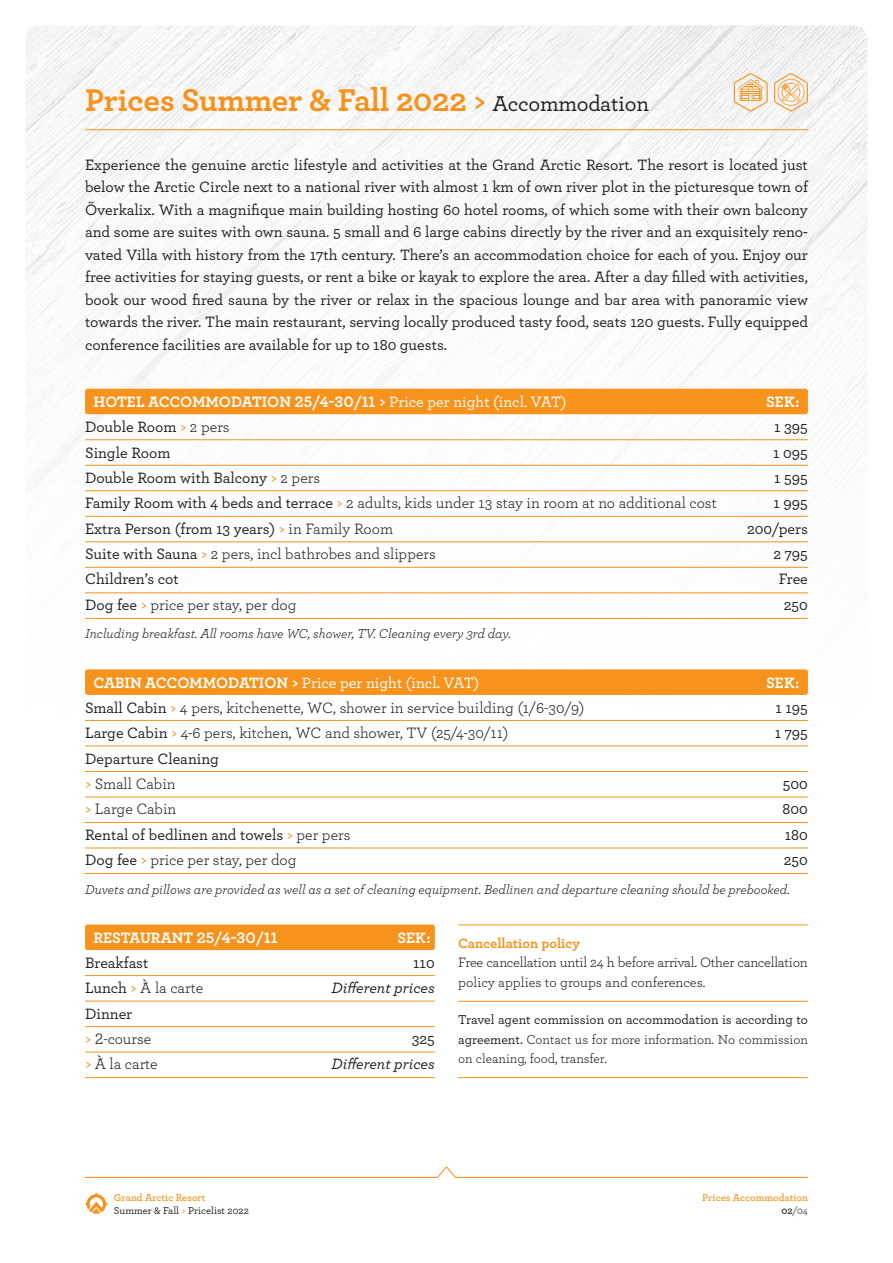
<style>
.page{position:relative;width:893px;height:1263px;background:#fff}
.page>*{position:absolute;margin:0;border:0;box-sizing:border-box;transform-origin:0 0}
.t1{font:700 33px "Archer";letter-spacing:-.01em;color:#f7931d}
.t2{font:500 15.75px/22.5px "Archer";color:#231f20;text-align:justify}
.t3{font:15.75px "Archer";color:#231f20}
.t4{font:700 15.75px "Archer";color:#fff}
.t5{font:500 15.75px "Archer";color:#fff}
.t6{font:italic 500 15.75px "Archer";color:#231f20}
.t7{font:14.25px/19.5px "Archer";letter-spacing:-.015em;color:#231f20}
.t8{font:700 14.25px "Archer";color:#f7931d}
.t9{font:italic 13.5px "Archer";color:#231f20}
.t10{font:13.5px/19.5px "Archer";color:#231f20;text-align:justify}
.t11{font:500 10.5px/12.6px "Archer";color:#231f20}
.t12{font:600 10.5px "Archer";color:#f7931d}
.t13{font:10.5px "Archer";color:#231f20}
.s1{font-size:29.25px}
.s2{font-weight:500;font-size:22.5px;color:#231f20}
.s3{font-weight:500}
.s4{color:#f7931d}
.s5{font-weight:400}
.s6{font-weight:500;color:#f7931d}
.s7{font-weight:700}
.s8{font-weight:600;color:#f7931d}
.s9{font-weight:600}
</style>
<div class="page">
<img style="left:26px;top:26px;width:841px;height:1167px">
<svg style="left:85px;top:1167px;width:723px;height:11px"></svg>
<svg style="left:85px;top:1193px;width:23px;height:21px"></svg>
<hr style="left:85px;top:129px;width:723px;height:1px;background:#f7931d">
<svg style="left:774px;top:73px;width:34px;height:38px"></svg>
<svg style="left:734px;top:73px;width:34px;height:38px"></svg>
<div style="left:85px;top:389px;width:723px;height:25px;background:#f7931d;border-radius:3px"></div>
<div style="left:85px;top:669px;width:723px;height:26px;background:#f7931d;border-radius:3px"></div>
<div style="left:85px;top:924px;width:350px;height:26px;background:#f7931d;border-radius:3px"></div>
<hr style="left:85px;top:439px;width:723px;height:1px;background:#f7931d">
<hr style="left:85px;top:720px;width:723px;height:1px;background:#f7931d">
<hr style="left:85px;top:975px;width:350px;height:1px;background:#f7931d">
<hr style="left:85px;top:465px;width:723px;height:1px;background:#f7931d">
<hr style="left:85px;top:745px;width:723px;height:1px;background:#f7931d">
<hr style="left:85px;top:1001px;width:350px;height:1px;background:#f7931d">
<hr style="left:85px;top:490px;width:723px;height:1px;background:#f7931d">
<hr style="left:85px;top:771px;width:723px;height:1px;background:#f7931d">
<hr style="left:85px;top:1026px;width:350px;height:1px;background:#f7931d">
<hr style="left:85px;top:516px;width:723px;height:1px;background:#f7931d">
<hr style="left:85px;top:796px;width:723px;height:1px;background:#f7931d">
<hr style="left:85px;top:1052px;width:350px;height:1px;background:#f7931d">
<hr style="left:85px;top:541px;width:723px;height:1px;background:#f7931d">
<hr style="left:85px;top:822px;width:723px;height:1px;background:#f7931d">
<hr style="left:85px;top:1077px;width:350px;height:1px;background:#f7931d">
<hr style="left:85px;top:567px;width:723px;height:1px;background:#f7931d">
<hr style="left:85px;top:848px;width:723px;height:1px;background:#f7931d">
<hr style="left:85px;top:592px;width:723px;height:1px;background:#f7931d">
<hr style="left:85px;top:873px;width:723px;height:1px;background:#f7931d">
<hr style="left:85px;top:618px;width:723px;height:1px;background:#f7931d">
<hr style="left:458px;top:924px;width:350px;height:1px;background:#f7931d">
<hr style="left:458px;top:1001px;width:350px;height:1px;background:#f7931d">
<hr style="left:458px;top:1077px;width:350px;height:1px;background:#f7931d">
<p class="t1" style="left:85px;top:74px;width:565px">Prices Summer &amp; Fall 2022 <span class="s1">&gt;</span> <span class="s2">Accommodation</span></p>
<p class="t2" style="left:85px;top:153px;width:724px">Experience the genuine arctic lifestyle and activities at the Grand Arctic Resort. The resort is located just below the Arctic Circle next to a national river with almost 1 km of own river plot in the picturesque town of Överkalix. With a magnifique main building hosting 60 hotel rooms, of which some with their own balcony and some are suites with own sauna. 5 small and 6 large cabins directly by the river and an exquisitely reno&shy;vated Villa with history from the 17th century. There’s an accommodation choice for each of you. Enjoy our free activities for staying guests, or rent a bike or kayak to explore the area. After a day filled with activities, book our wood fired sauna by the river or relax in the spacious lounge and bar area with panoramic view towards the river. The main restaurant, serving locally produced tasty food, seats 120 guests. Fully equipped conference facilities are available for up to 180 guests.</p>
<p class="t4" style="left:94px;top:389px;width:475px">HOTEL ACCOMMODATION 25/4-30/11 &gt; <span class="s3">Price per night (incl. VAT)</span></p>
<p class="t2" style="left:85px;top:415px;width:146px">Double Room <span class="s4">&gt;</span> <span class="s5">2 pers</span></p>
<p class="t2" style="left:85px;top:440px;width:87px">Single Room</p>
<p class="t2" style="left:85px;top:466px;width:237px">Double Room with Balcony <span class="s4">&gt;</span> <span class="s5">2 pers</span></p>
<p class="t3" style="left:85px;top:492px;width:633px"><span class="s3">Family Room with 4 beds and terrace</span> <span class="s6">&gt;</span> 2 adults, kids under 13 stay in room at no additional cost</p>
<p class="t2" style="left:85px;top:516px;width:310px">Extra Person (from 13 years) <span class="s4">&gt;</span> <span class="s5">in Family Room</span></p>
<p class="t3" style="left:85px;top:543px;width:352px"><span class="s3">Suite with Sauna</span> <span class="s6">&gt;</span> 2 pers, incl bathrobes and slippers</p>
<p class="t2" style="left:85px;top:567px;width:95px">Children’s cot</p>
<p class="t3" style="left:85px;top:594px;width:213px"><span class="s3">Dog fee</span> <span class="s6">&gt;</span> price per stay, per dog</p>
<p class="t9" style="left:85px;top:624px;width:427px">Including breakfast. All rooms have WC, shower, TV. Cleaning every 3rd day.</p>
<p class="t5" style="left:94px;top:671px;width:387px"><span class="s7">CABIN ACCOMMODATION &gt;</span> Price per night (incl. VAT)</p>
<p class="t3" style="left:85px;top:697px;width:501px"><span class="s3">Small Cabin</span> <span class="s6">&gt;</span> 4 pers, kitchenette, WC, shower in service building (1/6-30/9)</p>
<p class="t3" style="left:85px;top:722px;width:425px"><span class="s3">Large Cabin</span> <span class="s6">&gt;</span> 4-6 pers, kitchen, WC and shower, TV (25/4-30/11)</p>
<p class="t2" style="left:85px;top:746px;width:135px">Departure Cleaning</p>
<p class="t3" style="left:85px;top:773px;width:92px"><span class="s6">&gt;</span> Small Cabin</p>
<p class="t3" style="left:85px;top:798px;width:93px"><span class="s6">&gt;</span> Large Cabin</p>
<p class="t2" style="left:85px;top:822px;width:267px">Rental of bedlinen and towels <span class="s4">&gt;</span> <span class="s5">per pers</span></p>
<p class="t3" style="left:85px;top:849px;width:213px"><span class="s3">Dog fee</span> <span class="s6">&gt;</span> price per stay, per dog</p>
<p class="t9" style="left:85px;top:879px;width:706px">Duvets and pillows are provided as well as a set of cleaning equipment. Bedlinen and departure cleaning should be prebooked.</p>
<p class="t4" style="left:94px;top:925px;width:186px">RESTAURANT 25/4-30/11</p>
<p class="t2" style="left:85px;top:951px;width:65px">Breakfast</p>
<p class="t3" style="left:85px;top:977px;width:120px"><span class="s3">Lunch</span> <span class="s6">&gt;</span> À la carte</p>
<p class="t2" style="left:85px;top:1001px;width:49px">Dinner</p>
<p class="t3" style="left:85px;top:1028px;width:68px"><span class="s6">&gt;</span> 2-course</p>
<p class="t3" style="left:85px;top:1053px;width:74px"><span class="s6">&gt;</span> À la carte</p>
<p class="t4" style="left:766px;top:389px;width:35px">SEK:</p>
<p class="t2" style="left:774px;top:415px;width:35px">1 395</p>
<p class="t2" style="left:773px;top:440px;width:36px">1 095</p>
<p class="t2" style="left:774px;top:466px;width:35px">1 595</p>
<p class="t2" style="left:773px;top:491px;width:36px">1 995</p>
<p class="t2" style="left:747px;top:516px;width:62px">200/pers</p>
<p class="t2" style="left:773px;top:542px;width:36px">2 795</p>
<p class="t2" style="left:779px;top:567px;width:31px">Free</p>
<p class="t2" style="left:784px;top:592px;width:26px">250</p>
<p class="t4" style="left:766px;top:670px;width:35px">SEK:</p>
<p class="t2" style="left:776px;top:695px;width:34px">1 195</p>
<p class="t2" style="left:775px;top:721px;width:35px">1 795</p>
<p class="t2" style="left:783px;top:772px;width:27px">500</p>
<p class="t2" style="left:782px;top:797px;width:27px">800</p>
<p class="t2" style="left:785px;top:822px;width:25px">180</p>
<p class="t2" style="left:784px;top:848px;width:26px">250</p>
<p class="t4" style="left:397px;top:925px;width:35px">SEK:</p>
<p class="t8" style="left:458px;top:932px;width:123px">Cancellation policy</p>
<p class="t7" style="left:458px;top:952px;width:351px">Free cancellation until 24 h before arrival. Other cancellation policy applies to groups and conferences.</p>
<p class="t10" style="left:458px;top:1009px;width:351px"><span class="s3">Travel agent commission on accommodation is according to agreement.</span> Contact us for more information. No commission on cleaning, food, transfer.</p>
<p class="t2" style="left:413px;top:951px;width:23px">110</p>
<p class="t6" style="left:332px;top:976px;width:105px">Different prices</p>
<p class="t2" style="left:412px;top:1027px;width:25px">325</p>
<p class="t6" style="left:332px;top:1052px;width:105px">Different prices</p>
<p class="t11" style="left:114px;top:1191px;width:136px"><span class="s8">Grand Arctic Resort<br></span>Summer &amp; Fall <span class="s4">&gt;</span> Pricelist 2022</p>
<p class="t12" style="left:702px;top:1190px;width:107px">Prices Accommodation</p>
<p class="t13" style="left:781px;top:1203px;width:28px"><span class="s9">02</span>/04</p>
</div>
